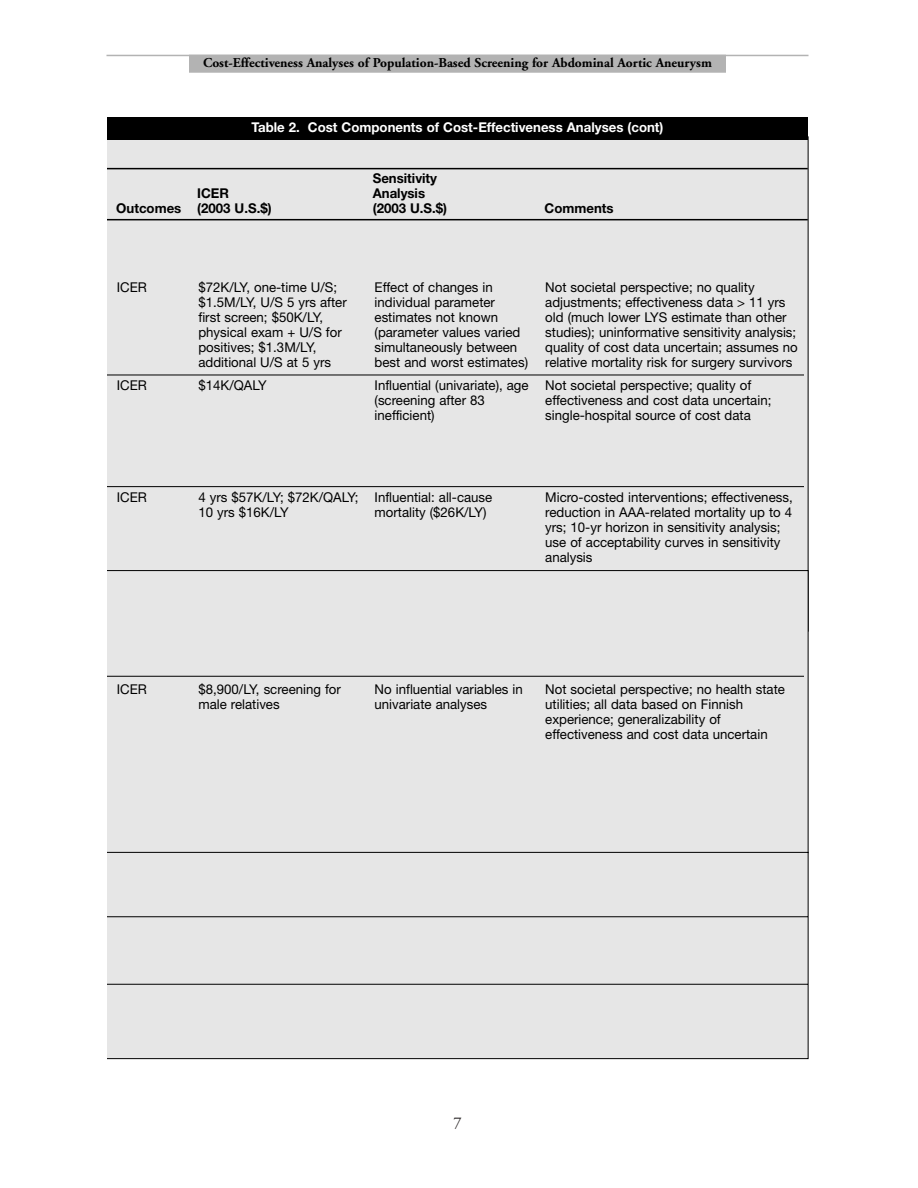
<style>
.page{position:relative;width:918px;height:1188px;background:#fff}
.page>*{position:absolute;margin:0;border:0;box-sizing:border-box;transform-origin:0 0}
.t1{font:16.5px "Adobe Garamond";color:#231f20}
.t2{font:13.5px/15px "Helvetica Neue";color:#000}
.t3{font:700 13.5px "Adobe Garamond";color:#000}
.t4{font:700 13.5px "Helvetica Neue";color:#000}
.t5{font:700 13.5px "Helvetica Neue";color:#fff}
</style>
<div class="page">
<hr style="left:106px;top:55px;width:702px;height:1px;background:#b3b3b3">
<div style="left:189px;top:55px;width:537px;height:18px;background:#b3b3b3"></div>
<div style="left:107px;top:140px;width:701px;height:430px;background:#e6e6e6"></div>
<div style="left:107px;top:570px;width:701px;height:282px;background:#e6e6e6"></div>
<div style="left:106px;top:117px;width:702px;height:23px;background:#000"></div>
<hr style="left:0;top:375px;width:804px;height:1px;background:#000">
<hr style="left:0;top:486px;width:804px;height:1px;background:#000">
<hr style="left:0;top:676px;width:804px;height:1px;background:#000">
<div style="left:107px;top:852px;width:702px;height:207px;background:#e6e6e6"></div>
<div style="left:0;top:99px;width:107px;height:990px;background:#fff"></div>
<p class="t3" style="left:203px;top:57px;width:510px">Cost-Effectiveness Analyses of Population-Based Screening for Abdominal Aortic Aneurysm</p>
<p class="t5" style="left:252px;top:122px;width:414px">Table 2. Cost Components of Cost-Effectiveness Analyses (cont)</p>
<p class="t4" style="left:373px;top:173px;width:66px">Sensitivity</p>
<p class="t4" style="left:197px;top:188px;width:33px">ICER</p>
<p class="t4" style="left:373px;top:188px;width:54px">Analysis</p>
<p class="t4" style="left:116px;top:203px;width:157px">Outcomes (2003 U.S.$)</p>
<p class="t4" style="left:373px;top:203px;width:76px">(2003 U.S.$)</p>
<p class="t4" style="left:545px;top:203px;width:71px">Comments</p>
<p class="t2" style="left:117px;top:281px;width:32px">ICER</p>
<p class="t2" style="left:198px;top:281px;width:150px">$72K/LY, one-time U/S; $1.5M/LY, U/S 5 yrs after first screen; $50K/LY, physical exam + U/S for positives; $1.3M/LY, additional U/S at 5 yrs</p>
<p class="t2" style="left:375px;top:281px;width:155px">Effect of changes in individual parameter estimates not known (parameter values varied simultaneously between best and worst estimates)</p>
<p class="t2" style="left:545px;top:281px;width:254px">Not societal perspective; no quality adjustments; effectiveness data &gt; 11 yrs old (much lower LYS estimate than other studies); uninformative sensitivity analysis; quality of cost data uncertain; assumes no relative mortality risk for surgery survivors</p>
<p class="t2" style="left:117px;top:379px;width:32px">ICER</p>
<p class="t2" style="left:198px;top:379px;width:70px">$14K/QALY</p>
<p class="t2" style="left:375px;top:379px;width:156px">Influential (univariate), age (screening after 83 inefficient)</p>
<p class="t2" style="left:545px;top:379px;width:228px">Not societal perspective; quality of effectiveness and cost data uncertain; single-hospital source of cost data</p>
<p class="t2" style="left:117px;top:491px;width:32px">ICER</p>
<p class="t2" style="left:198px;top:491px;width:162px">4 yrs $57K/LY; $72K/QALY;<br>10 yrs $16K/LY</p>
<p class="t2" style="left:375px;top:491px;width:119px">Influential: all-cause mortality ($26K/LY)</p>
<p class="t2" style="left:545px;top:491px;width:249px">Micro-costed interventions; effectiveness, reduction in AAA-related mortality up to 4 yrs; 10-yr horizon in sensitivity analysis; use of acceptability curves in sensitivity analysis</p>
<p class="t2" style="left:117px;top:683px;width:32px">ICER</p>
<p class="t2" style="left:198px;top:683px;width:144px">$8,900/LY, screening for male relatives</p>
<p class="t2" style="left:375px;top:683px;width:150px">No influential variables in univariate analyses</p>
<p class="t2" style="left:545px;top:683px;width:241px">Not societal perspective; no health state utilities; all data based on Finnish experience; generalizability of effectiveness and cost data uncertain</p>
<p class="t1" style="left:453px;top:1116px;width:10px">7</p>
</div>
